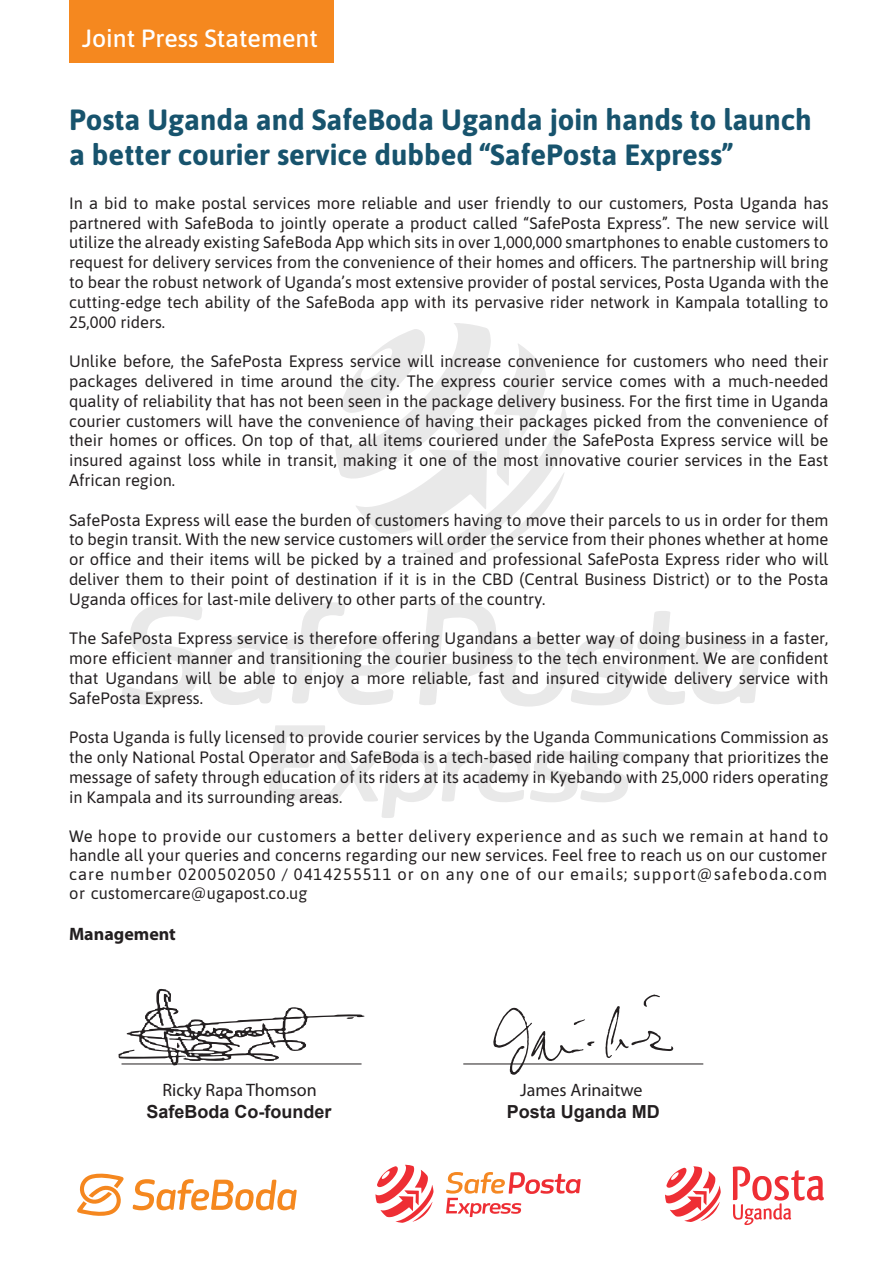
<style>
.page{position:relative;width:893px;height:1263px;background:#fff}
.page>*{position:absolute;margin:0;border:0;box-sizing:border-box;transform-origin:0 0}
.t1{font:700 29.25px/35.1px "Asap";color:#17536d}
.t2{font:500 24.9px "Asap";color:#fff}
.t3{font:700 18px "Arial";color:#231f20}
.t4{font:18px "Myriad Pro";color:#231f20}
.t5{font:700 18px "Myriad Pro";color:#231f20}
.t6{font:16.5px/19.8px "Asap";color:#231f20;text-align:justify}
</style>
<div class="page">
<div style="left:69px;top:0;width:264px;height:63px;background:#f5881f"></div>
<hr style="left:463px;top:1063px;width:240px;height:1px;background:#231f20">
<svg style="left:605px;top:994px;width:68px;height:64px"></svg>
<svg style="left:493px;top:1008px;width:101px;height:67px"></svg>
<svg style="left:119px;top:988px;width:245px;height:77px"></svg>
<svg style="left:77px;top:1173px;width:47px;height:43px"></svg>
<svg style="left:133px;top:1179px;width:164px;height:31px"></svg>
<svg style="left:375px;top:1165px;width:59px;height:58px"></svg>
<svg style="left:446px;top:1172px;width:135px;height:45px"></svg>
<svg style="left:665px;top:1166px;width:56px;height:56px"></svg>
<svg style="left:733px;top:1166px;width:91px;height:59px"></svg>
<svg style="left:335px;top:323px;width:234px;height:234px"></svg>
<svg style="left:122px;top:602px;width:157px;height:103px"></svg>
<svg style="left:286px;top:602px;width:115px;height:103px"></svg>
<svg style="left:419px;top:603px;width:342px;height:104px"></svg>
<svg style="left:268px;top:725px;width:361px;height:93px"></svg>
<h2 class="t2" style="left:82px;top:21px;width:237px">Joint Press Statement</h2>
<h1 class="t1" style="left:69px;top:101px;width:744px">Posta Uganda and SafeBoda Uganda join hands to launch a better courier service dubbed “SafePosta Express”</h1>
<p class="t6" style="left:69px;top:192px;width:761px">In a bid to make postal services more reliable and user friendly to our customers, Posta Uganda has partnered with SafeBoda to jointly operate a product called “SafePosta Express”. The new service will utilize the already existing SafeBoda App which sits in over 1,000,000 smartphones to enable customers to request for delivery services from the convenience of their homes and officers. The partnership will bring to bear the robust network of Uganda’s most extensive provider of postal services, Posta Uganda with the cutting-edge tech ability of the SafeBoda app with its pervasive rider network in Kampala totalling to 25,000 riders.</p>
<p class="t6" style="left:69px;top:351px;width:761px">Unlike before, the SafePosta Express service will increase convenience for customers who need their packages delivered in time around the city. The express courier service comes with a much-needed quality of reliability that has not been seen in the package delivery business. For the first time in Uganda courier customers will have the convenience of having their packages picked from the convenience of their homes or offices. On top of that, all items couriered under the SafePosta Express service will be insured against loss while in transit, making it one of the most innovative courier services in the East African region.</p>
<p class="t6" style="left:69px;top:509px;width:761px">SafePosta Express will ease the burden of customers having to move their parcels to us in order for them to begin transit. With the new service customers will order the service from their phones whether at home or office and their items will be picked by a trained and professional SafePosta Express rider who will deliver them to their point of destination if it is in the CBD (Central Business District) or to the Posta Uganda offices for last-mile delivery to other parts of the country.</p>
<p class="t6" style="left:69px;top:628px;width:761px">The SafePosta Express service is therefore offering Ugandans a better way of doing business in a faster, more efficient manner and transitioning the courier business to the tech environment. We are confident that Ugandans will be able to enjoy a more reliable, fast and insured citywide delivery service with SafePosta Express.</p>
<p class="t6" style="left:69px;top:727px;width:761px">Posta Uganda is fully licensed to provide courier services by the Uganda Communications Commission as the only National Postal Operator and SafeBoda is a tech-based ride hailing company that prioritizes the message of safety through education of its riders at its academy in Kyebando with 25,000 riders operating in Kampala and its surrounding areas.</p>
<p class="t6" style="left:69px;top:825px;width:761px;line-height:19px">We hope to provide our customers a better delivery experience and as such we remain at hand to handle all your queries and concerns regarding our new services. Feel free to reach us on our customer care number 0200502050 / 0414255511 or on any one of our emails; support@safeboda.com or customercare@ugapost.co.ug</p>
<p class="t5" style="left:69px;top:922px;width:108px">Management</p>
<p class="t4" style="left:162px;top:1079px;width:156px">Ricky Rapa Thomson</p>
<p class="t3" style="left:147px;top:1099px;width:187px">SafeBoda Co-founder</p>
<p class="t4" style="left:520px;top:1079px;width:124px">James Arinaitwe</p>
<p class="t3" style="left:507px;top:1099px;width:155px">Posta Uganda MD</p>
</div>
